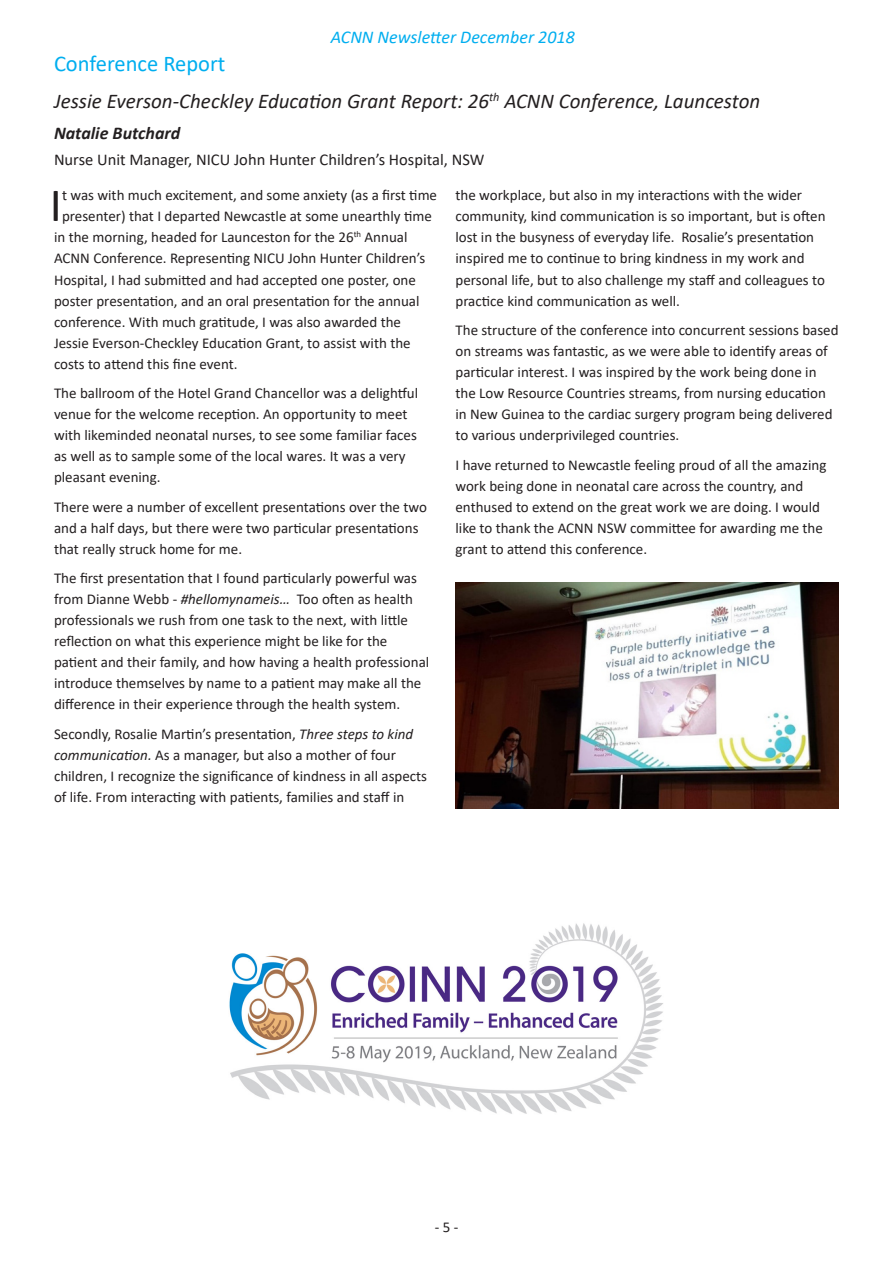
<style>
.page{position:relative;width:893px;height:1263px;background:#fff}
.page>*{position:absolute;margin:0;border:0;box-sizing:border-box;transform-origin:0 0}
.Paragraph_Style_1{font:48.15px "Calibri";color:#231f20}
.Column_heading{font:22.5px "Calibri";color:#00aeef}
.Subheading{font:italic 21px "Calibri";color:#231f20}
.t1{font:italic 18px "Calibri";color:#00aeef}
.Names{font:italic 700 18px "Calibri";color:#231f20}
.Paragraph_Style_1-2{font:16.5px "Calibri";color:#231f20}
.Paragraph_Style_1-3{font:15px/21px "Calibri";color:#231f20}
.s1{font-style:italic}
</style>
<div class="page">
<img style="left:229px;top:923px;width:434px;height:191px">
<img style="left:455px;top:582px;width:384px;height:226px">
<p class="Column_heading" style="left:54px;top:48px;width:173px">Conference Report</p>
<p class="t1" style="left:331px;top:25px;width:245px">ACNN Newsletter December 2018</p>
<p class="Subheading" style="left:54px;top:86px;width:708px">Jessie Everson-Checkley Education Grant Report: 26<sup>th</sup> ACNN Conference, Launceston</p>
<p class="Names" style="left:54px;top:121px;width:128px">Natalie Butchard</p>
<p class="Paragraph_Style_1-2" style="left:54px;top:148px;width:432px">Nurse Unit Manager, NICU John Hunter Children’s Hospital, NSW</p>
<p class="Paragraph_Style_1" style="left:50px;top:172px;width:14px">I</p>
<p class="Paragraph_Style_1-3" style="left:62px;top:185px;width:377px">t was with much excitement, and some anxiety (as a first time</p>
<p class="Paragraph_Style_1-3" style="left:62px;top:206px;width:371px">presenter) that I departed Newcastle at some unearthly time</p>
<p class="Paragraph_Style_1-3" style="left:54px;top:227px;width:355px">in the morning, headed for Launceston for the 26<sup>th</sup> Annual</p>
<p class="Paragraph_Style_1-3" style="left:54px;top:248px;width:373px">ACNN Conference. Representing NICU John Hunter Children’s</p>
<p class="Paragraph_Style_1-3" style="left:54px;top:269px;width:363px">Hospital, I had submitted and had accepted one poster, one</p>
<p class="Paragraph_Style_1-3" style="left:54px;top:290px;width:367px">poster presentation, and an oral presentation for the annual</p>
<p class="Paragraph_Style_1-3" style="left:54px;top:311px;width:349px">conference. With much gratitude, I was also awarded the</p>
<p class="Paragraph_Style_1-3" style="left:54px;top:332px;width:358px">Jessie Everson-Checkley Education Grant, to assist with the</p>
<p class="Paragraph_Style_1-3" style="left:54px;top:353px;width:185px">costs to attend this fine event.</p>
<p class="Paragraph_Style_1-3" style="left:54px;top:382px;width:366px">The ballroom of the Hotel Grand Chancellor was a delightful venue for the welcome reception. An opportunity to meet with likeminded neonatal nurses, to see some familiar faces as well as to sample some of the local wares. It was a very pleasant evening.</p>
<p class="Paragraph_Style_1-3" style="left:54px;top:496px;width:374px">There were a number of excellent presentations over the two and a half days, but there were two particular presentations that really struck home for me.</p>
<p class="Paragraph_Style_1-3" style="left:54px;top:567px;width:377px">The first presentation that I found particularly powerful was from Dianne Webb - <span class="s1">#hellomynameis…</span> Too often as health professionals we rush from one task to the next, with little reflection on what this experience might be like for the patient and their family, and how having a health professional introduce themselves by name to a patient may make all the difference in their experience through the health system.</p>
<p class="Paragraph_Style_1-3" style="left:54px;top:723px;width:375px">Secondly, Rosalie Martin’s presentation, <span class="s1">Three steps to kind communication.</span> As a manager, but also a mother of four children, I recognize the significance of kindness in all aspects of life. From interacting with patients, families and staff in</p>
<p class="Paragraph_Style_1-3" style="left:455px;top:185px;width:372px">the workplace, but also in my interactions with the wider community, kind communication is so important, but is often lost in the busyness of everyday life. Rosalie’s presentation inspired me to continue to bring kindness in my work and personal life, but to also challenge my staff and colleagues to practice kind communication as well.</p>
<p class="Paragraph_Style_1-3" style="left:455px;top:319px;width:385px">The structure of the conference into concurrent sessions based on streams was fantastic, as we were able to identify areas of particular interest. I was inspired by the work being done in the Low Resource Countries streams, from nursing education in New Guinea to the cardiac surgery program being delivered to various underprivileged countries.</p>
<p class="Paragraph_Style_1-3" style="left:455px;top:454px;width:372px">I have returned to Newcastle feeling proud of all the amazing work being done in neonatal care across the country, and enthused to extend on the great work we are doing. I would like to thank the ACNN NSW committee for awarding me the grant to attend this conference.</p>
<p class="Paragraph_Style_1-3" style="left:435px;top:1216px;width:25px">- 5 -</p>
</div>
